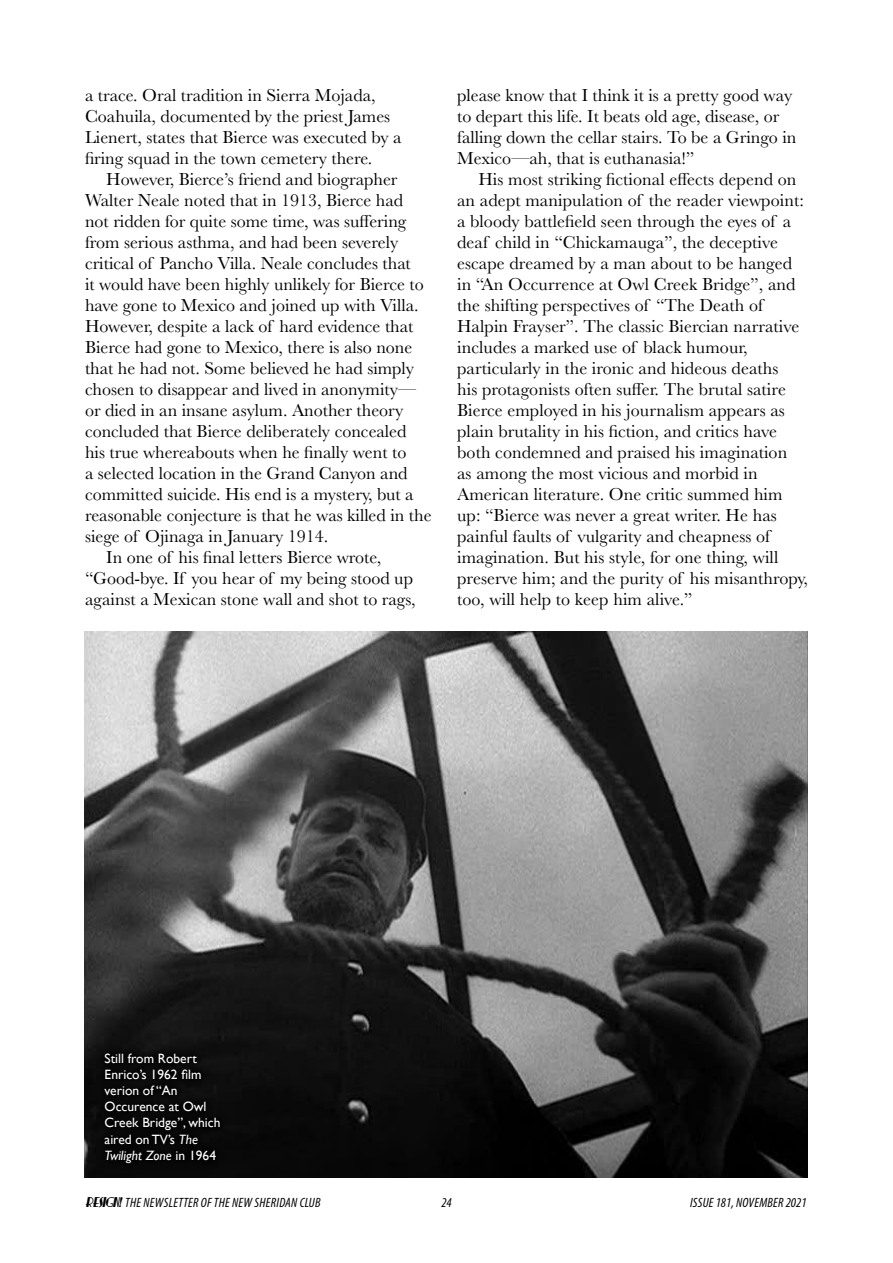
<style>
.page{position:relative;width:893px;height:1263px;background:#fff}
.page>*{position:absolute;margin:0;border:0;box-sizing:border-box;transform-origin:0 0}
.Body_text{font:18px/21px "Baskerville";color:#000}
.Picture_caption{font:13.5px/16.2px "Gill Sans";color:#fff}
.t1{font:italic condensed 13.5px "Myriad Pro";letter-spacing:.02em;color:#000}
.s1{font-style:italic}
.s2{font-family:"Nickerbocker";font-stretch:normal}
</style>
<div class="page">
<img style="left:84px;top:631px;width:724px;height:547px">
<div style="left:96px;top:1044px;width:133px;height:128px;background:#070707"></div>
<p class="Body_text" style="left:85px;top:85px;width:318px">a trace. Oral tradition in Sierra Mojada, Coahuila, documented by the priest James Lienert, states that Bierce was executed by a firing squad in the town cemetery there.</p>
<p class="Body_text" style="left:85px;top:169px;width:348px;text-indent:21px">However, Bierce’s friend and biographer Walter Neale noted that in 1913, Bierce had<br>not ridden for quite some time, was suffering from serious asthma, and had been severely critical of Pancho Villa. Neale concludes that<br>it would have been highly unlikely for Bierce to have gone to Mexico and joined up with Villa.<br>However, despite a lack of hard evidence that Bierce had gone to Mexico, there is also none that he had not. Some believed he had simply chosen to disappear and lived in anonymity— or died in an insane asylum. Another theory concluded that Bierce deliberately concealed<br>his true whereabouts when he finally went to<br>a selected location in the Grand Canyon and committed suicide. His end is a mystery, but a reasonable conjecture is that he was killed in the siege of Ojinaga in January 1914.</p>
<p class="Body_text" style="left:85px;top:547px;width:332px;text-indent:21px">In one of his final letters Bierce wrote, “Good-bye. If you hear of my being stood up against a Mexican stone wall and shot to rags,</p>
<p class="Body_text" style="left:457px;top:85px;width:341px">please know that I think it is a pretty good way to depart this life. It beats old age, disease, or falling down the cellar stairs. To be a Gringo in Mexico—ah, that is euthanasia!”</p>
<p class="Body_text" style="left:457px;top:169px;width:352px;text-indent:21px">His most striking fictional effects depend on an adept manipulation of the reader viewpoint: a bloody battlefield seen through the eyes of a deaf child in “Chickamauga”, the deceptive escape dreamed by a man about to be hanged in “An Occurrence at Owl Creek Bridge”, and the shifting perspectives of “The Death of Halpin Frayser”. The classic Biercian narrative includes a marked use of black humour, particularly in the ironic and hideous deaths<br>his protagonists often suffer. The brutal satire Bierce employed in his journalism appears as plain brutality in his fiction, and critics have both condemned and praised his imagination<br>as among the most vicious and morbid in American literature. One critic summed him up: “Bierce was never a great writer. He has painful faults of vulgarity and cheapness of imagination. But his style, for one thing, will preserve him; and the purity of his misanthropy, too, will help to keep him alive.”</p>
<p class="Picture_caption" style="left:105px;top:1050px;width:117px">Still from Robert<br>Enrico’s 1962 film verion of “An<br>Occurence at Owl<br>Creek Bridge”, which aired on TV’s <span class="s1">The<br>Twilight Zone</span> in 1964</p>
<p class="t1" style="left:85px;top:1194px;width:237px"><span class="s2">RESIGN!</span>THE NEWSLETTER OF THE NEW SHERIDAN CLUB</p>
<p class="t1" style="left:441px;top:1194px;width:12px">24</p>
<p class="t1" style="left:690px;top:1194px;width:118px">ISSUE 181, NOVEMBER 2021</p>
</div>
